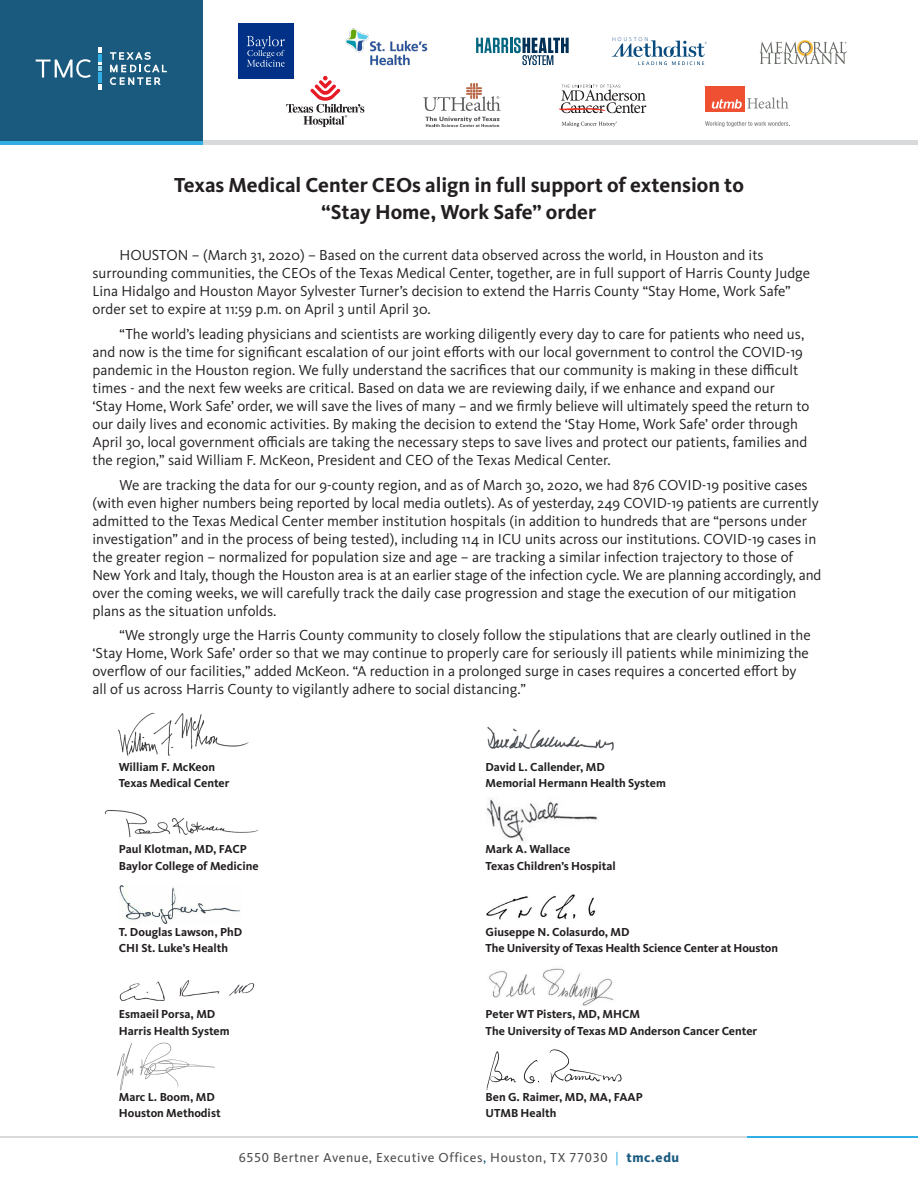
<style>
.page{position:relative;width:918px;height:1188px;background:#fff}
.page>*{position:absolute;margin:0;border:0;box-sizing:border-box;transform-origin:0 0}
.t1{font:700 21px/27px "Kievit OT";color:#231f20;text-align:center}
.t2{font:15px/18px "Kievit OT";color:#231f20}
.t3{font:13.5px "Kievit OT";letter-spacing:.04em;color:#4b4c4d}
.t4{font:700 12px/16.5px "Kievit OT";color:#231f20}
.s1{color:#1a5a7e}
.s2{color:#35b0e5}
.s3{font-weight:800;color:#1a5a7e}
</style>
<div class="page">
<div style="left:201px;top:140px;width:717px;height:5px;background:#d8d9db"></div>
<div style="left:0;top:140px;width:202px;height:5px;background:#31afe4"></div>
<div style="left:0;top:0;width:202px;height:140px;background:#1a5a7e"></div>
<hr style="left:0;top:1137px;width:748px;height:1px;background:#d8d9db">
<hr style="left:748px;top:1137px;width:170px;height:1px;background:#31afe4">
<svg style="left:36px;top:59px;width:55px;height:19px"></svg>
<svg style="left:110px;top:52px;width:57px;height:33px"></svg>
<svg style="left:99px;top:48px;width:3px;height:42px"></svg>
<svg style="left:425px;top:117px;width:75px;height:10px"></svg>
<svg style="left:423px;top:83px;width:78px;height:28px"></svg>
<svg style="left:559px;top:85px;width:87px;height:28px"></svg>
<svg style="left:562px;top:121px;width:55px;height:6px"></svg>
<svg style="left:612px;top:37px;width:95px;height:28px"></svg>
<img style="left:795px;top:39px;width:21px;height:3px">
<svg style="left:760px;top:42px;width:86px;height:22px"></svg>
<svg style="left:286px;top:76px;width:78px;height:51px"></svg>
<div style="left:705px;top:86px;width:39px;height:25px;background:#ef5032"></div>
<svg style="left:712px;top:97px;width:76px;height:12px"></svg>
<svg style="left:705px;top:121px;width:85px;height:6px"></svg>
<svg style="left:476px;top:38px;width:93px;height:27px"></svg>
<div style="left:238px;top:24px;width:55px;height:55px;background:#003186"></div>
<svg style="left:247px;top:36px;width:38px;height:31px"></svg>
<img style="left:345px;top:28px;width:83px;height:38px">
<img style="left:117px;top:1042px;width:98px;height:48px">
<img style="left:118px;top:885px;width:122px;height:39px">
<img style="left:489px;top:968px;width:125px;height:39px">
<img style="left:486px;top:1049px;width:136px;height:41px">
<img style="left:104px;top:809px;width:155px;height:28px">
<img style="left:486px;top:894px;width:110px;height:26px">
<img style="left:487px;top:726px;width:127px;height:25px">
<img style="left:118px;top:712px;width:131px;height:44px">
<img style="left:486px;top:798px;width:113px;height:44px">
<img style="left:119px;top:980px;width:136px;height:21px">
<h1 class="t1" style="left:174px;top:171px;width:571px">Texas Medical Center CEOs align in full support of extension to “Stay Home, Work Safe” order</h1>
<p class="t2" style="left:92px;top:246px;width:719px;text-indent:27px">HOUSTON – (March 31, 2020) – Based on the current data observed across the world, in Houston and its surrounding communities, the CEOs of the Texas Medical Center, together, are in full support of Harris County Judge Lina Hidalgo and Houston Mayor Sylvester Turner’s decision to extend the Harris County “Stay Home, Work Safe” order set to expire at 11:59 p.m. on April 3 until April 30.</p>
<p class="t2" style="left:92px;top:325px;width:719px;text-indent:27px">“The world’s leading physicians and scientists are working diligently every day to care for patients who need us, and now is the time for significant escalation of our joint efforts with our local government to control the COVID-19 pandemic in the Houston region. We fully understand the sacrifices that our community is making in these difficult times - and the next few weeks are critical. Based on data we are reviewing daily, if we enhance and expand our<br>‘Stay Home, Work Safe’ order, we will save the lives of many – and we firmly believe will ultimately speed the return to our daily lives and economic activities. By making the decision to extend the ‘Stay Home, Work Safe’ order through April 30, local government officials are taking the necessary steps to save lives and protect our patients, families and the region,” said William F. McKeon, President and CEO of the Texas Medical Center.</p>
<p class="t2" style="left:92px;top:476px;width:730px;text-indent:27px">We are tracking the data for our 9-county region, and as of March 30, 2020, we had 876 COVID-19 positive cases (with even higher numbers being reported by local media outlets). As of yesterday, 249 COVID-19 patients are currently admitted to the Texas Medical Center member institution hospitals (in addition to hundreds that are “persons under investigation” and in the process of being tested), including 114 in ICU units across our institutions. COVID-19 cases in the greater region – normalized for population size and age – are tracking a similar infection trajectory to those of New York and Italy, though the Houston area is at an earlier stage of the infection cycle. We are planning accordingly, and over the coming weeks, we will carefully track the daily case progression and stage the execution of our mitigation plans as the situation unfolds.</p>
<p class="t2" style="left:92px;top:626px;width:720px;text-indent:27px">“We strongly urge the Harris County community to closely follow the stipulations that are clearly outlined in the ‘Stay Home, Work Safe’ order so that we may continue to properly care for seriously ill patients while minimizing the overflow of our facilities,” added McKeon. “A reduction in a prolonged surge in cases requires a concerted effort by all of us across Harris County to vigilantly adhere to social distancing.”</p>
<p class="t4" style="left:119px;top:758px;width:112px">William F. McKeon<br>Texas Medical Center</p>
<p class="t4" style="left:486px;top:758px;width:182px">David L. Callender, MD<br>Memorial Hermann Health System</p>
<p class="t4" style="left:119px;top:841px;width:141px">Paul Klotman, MD, FACP<br>Baylor College of Medicine</p>
<p class="t4" style="left:486px;top:841px;width:132px">Mark A. Wallace<br>Texas Children’s Hospital</p>
<p class="t4" style="left:119px;top:923px;width:125px">T. Douglas Lawson, PhD<br>CHI St. Luke’s Health</p>
<p class="t4" style="left:486px;top:923px;width:294px">Giuseppe N. Colasurdo, MD<br>The University of Texas Health Science Center at Houston</p>
<p class="t4" style="left:119px;top:1006px;width:112px">Esmaeil Porsa, MD<br>Harris Health System</p>
<p class="t4" style="left:486px;top:1006px;width:273px">Peter WT Pisters, MD, MHCM<br>The University of Texas MD Anderson Cancer Center</p>
<p class="t4" style="left:119px;top:1088px;width:103px">Marc L. Boom, MD<br>Houston Methodist</p>
<p class="t4" style="left:486px;top:1088px;width:159px">Ben G. Raimer, MD, MA, FAAP<br>UTMB Health</p>
<p class="t3" style="left:239px;top:1150px;width:442px">6550 Bertner Avenue, Executive Offices<span class="s1">,</span> Houston, TX 77030 <span class="s2">|</span> <span class="s3">tmc.edu</span></p>
</div>
